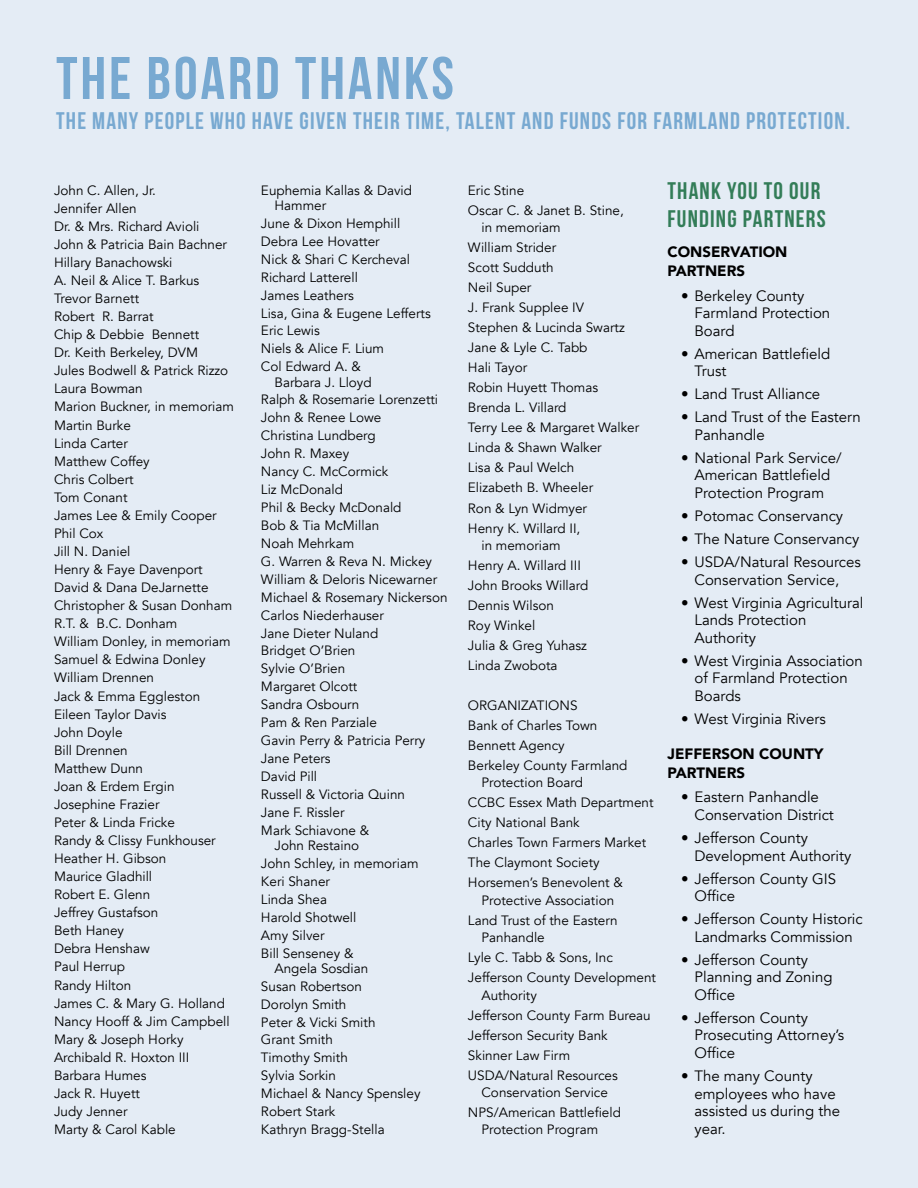
<style>
.page{position:relative;width:918px;height:1188px;background:#e4ecf5}
.page>*{position:absolute;margin:0;border:0;box-sizing:border-box;transform-origin:0 0}
.t1{font:700 60px "Bebas Neue";letter-spacing:.05em;color:#78a9d1}
.t2{font:700 24px "Bebas Neue";letter-spacing:.05em;color:#78a9d1}
.t3{font:700 24px/28px "Bebas Neue";letter-spacing:.05em;color:#337d58}
.t4{font:15px/17.5px "Avenir";color:#000}
.t5{font:900 15px/19px "Avenir";color:#000}
.t6{font:13.5px/18px "Avenir";color:#000}
</style>
<div class="page">
<h1 class="t1" style="left:56px;top:45px;width:399px">THE BOARD THANKS</h1>
<h2 class="t2" style="left:56px;top:108px;width:796px">THE MANY PEOPLE WHO HAVE GIVEN THEIR TIME, TALENT AND FUNDS FOR FARMLAND PROTECTION.</h2>
<p class="t6" style="left:54px;top:181px;width:182px">John C. Allen, Jr.<br>Jennifer Allen<br>Dr. &amp; Mrs. Richard Avioli<br>John &amp; Patricia Bain Bachner<br>Hillary Banachowski<br>A. Neil &amp; Alice T. Barkus<br>Trevor Barnett<br>Robert R. Barrat<br>Chip &amp; Debbie Bennett<br>Dr. Keith Berkeley, DVM<br>Jules Bodwell &amp; Patrick Rizzo<br>Laura Bowman<br>Marion Buckner, in memoriam<br>Martin Burke<br>Linda Carter<br>Matthew Coffey<br>Chris Colbert<br>Tom Conant<br>James Lee &amp; Emily Cooper<br>Phil Cox<br>Jill N. Daniel<br>Henry &amp; Faye Davenport<br>David &amp; Dana DeJarnette<br>Christopher &amp; Susan Donham<br>R.T. &amp; B.C. Donham<br>William Donley, in memoriam<br>Samuel &amp; Edwina Donley<br>William Drennen<br>Jack &amp; Emma Eggleston<br>Eileen Taylor Davis<br>John Doyle<br>Bill Drennen<br>Matthew Dunn<br>Joan &amp; Erdem Ergin<br>Josephine Frazier<br>Peter &amp; Linda Fricke<br>Randy &amp; Clissy Funkhouser<br>Heather H. Gibson<br>Maurice Gladhill<br>Robert E. Glenn<br>Jeffrey Gustafson<br>Beth Haney<br>Debra Henshaw<br>Paul Herrup<br>Randy Hilton<br>James C. &amp; Mary G. Holland<br>Nancy Hooff &amp; Jim Campbell<br>Mary &amp; Joseph Horky<br>Archibald R. Hoxton III<br>Barbara Humes<br>Jack R. Huyett<br>Judy Jenner<br>Marty &amp; Carol Kable</p>
<p class="t6" style="left:274px;top:183px;width:139px;line-height:15.3px;text-indent:-14px">Euphemia Kallas &amp; David<br>Hammer</p>
<p class="t6" style="left:261px;top:215px;width:171px">June &amp; Dixon Hemphill<br>Debra Lee Hovatter<br>Nick &amp; Shari C Kercheval<br>Richard Latterell<br>James Leathers<br>Lisa, Gina &amp; Eugene Lefferts<br>Eric Lewis<br>Niels &amp; Alice F. Lium<br>Col Edward A. &amp;</p>
<p class="t6" style="left:261px;top:373px;width:188px;text-indent:14px">Barbara J. Lloyd<br>Ralph &amp; Rosemarie Lorenzetti<br>John &amp; Renee Lowe<br>Christina Lundberg<br>John R. Maxey<br>Nancy C. McCormick<br>Liz McDonald<br>Phil &amp; Becky McDonald<br>Bob &amp; Tia McMillan<br>Noah Mehrkam<br>G. Warren &amp; Reva N. Mickey<br>William &amp; Deloris Nicewarner<br>Michael &amp; Rosemary Nickerson<br>Carlos Niederhauser<br>Jane Dieter Nuland<br>Bridget O’Brien<br>Sylvie O’Brien<br>Margaret Olcott<br>Sandra Osbourn<br>Pam &amp; Ren Parziale<br>Gavin Perry &amp; Patricia Perry<br>Jane Peters<br>David Pill<br>Russell &amp; Victoria Quinn<br>Jane F. Rissler<br>Mark Schiavone &amp;</p>
<p class="t6" style="left:261px;top:837px;width:159px;text-indent:14px">John Restaino<br>John Schley, in memoriam<br>Keri Shaner<br>Linda Shea<br>Harold Shotwell<br>Amy Silver<br>Bill Senseney &amp;</p>
<p class="t6" style="left:261px;top:959px;width:161px;text-indent:14px">Angela Sosdian<br>Susan Robertson<br>Dorolyn Smith<br>Peter &amp; Vicki Smith<br>Grant Smith<br>Timothy Smith<br>Sylvia Sorkin<br>Michael &amp; Nancy Spensley<br>Robert Stark<br>Kathryn Bragg-Stella</p>
<p class="t6" style="left:468px;top:180px;width:157px;line-height:20px">Eric Stine<br>Oscar C. &amp; Janet B. Stine,</p>
<p class="t6" style="left:468px;top:218px;width:173px;line-height:20px;text-indent:14px">in memoriam<br>William Strider<br>Scott Sudduth<br>Neil Super<br>J. Frank Supplee IV<br>Stephen &amp; Lucinda Swartz<br>Jane &amp; Lyle C. Tabb<br>Hali Tayor<br>Robin Huyett Thomas<br>Brenda L. Villard<br>Terry Lee &amp; Margaret Walker<br>Linda &amp; Shawn Walker<br>Lisa &amp; Paul Welch<br>Elizabeth B. Wheeler<br>Ron &amp; Lyn Widmyer<br>Henry K. Willard II,</p>
<p class="t6" style="left:468px;top:535px;width:122px;line-height:20px;text-indent:14px">in memoriam<br>Henry A. Willard III<br>John Brooks Willard<br>Dennis Wilson<br>Roy Winkel<br>Julia &amp; Greg Yuhasz<br>Linda Zwobota</p>
<p class="t6" style="left:468px;top:696px;width:161px;line-height:20px">ORGANIZATIONS<br>Bank of Charles Town<br>Bennett Agency<br>Berkeley County Farmland</p>
<p class="t6" style="left:468px;top:773px;width:187px;line-height:20px;text-indent:14px">Protection Board<br>CCBC Essex Math Department<br>City National Bank<br>Charles Town Farmers Market<br>The Claymont Society<br>Horsemen’s Benevolent &amp;</p>
<p class="t6" style="left:468px;top:890px;width:151px;line-height:20px;text-align:right">Protective Association<br>Land Trust of the Eastern</p>
<p class="t6" style="left:468px;top:928px;width:190px;line-height:20px;text-indent:14px">Panhandle<br>Lyle C. Tabb &amp; Sons, Inc<br>Jefferson County Development</p>
<p class="t6" style="left:468px;top:985px;width:184px;line-height:20px;text-indent:14px">Authority<br>Jefferson County Farm Bureau<br>Jefferson Security Bank<br>Skinner Law Firm<br>USDA/Natural Resources</p>
<p class="t6" style="left:468px;top:1083px;width:154px;line-height:20px;text-align:center">Conservation Service<br>NPS/American Battlefield</p>
<p class="t6" style="left:481px;top:1121px;width:118px">Protection Program</p>
<h2 class="t3" style="left:668px;top:177px;width:160px">THANK YOU TO OUR<br>FUNDING PARTNERS</h2>
<p class="t5" style="left:668px;top:242px;width:121px">CONSERVATION<br>PARTNERS</p>
<p class="t4" style="left:694px;top:287px;width:137px;text-indent:-14px">• Berkeley County<br>Farmland Protection<br>Board</p>
<p class="t4" style="left:694px;top:345px;width:137px;text-indent:-14px">• American Battlefield<br>Trust</p>
<p class="t4" style="left:681px;top:386px;width:141px">• Land Trust Alliance</p>
<p class="t4" style="left:694px;top:409px;width:168px;text-indent:-14px">• Land Trust of the Eastern<br>Panhandle</p>
<p class="t4" style="left:681px;top:449px;width:162px;text-align:center">• National Park Service/<br>American Battlefield<br>Protection Program</p>
<p class="t4" style="left:681px;top:507px;width:164px">• Potomac Conservancy</p>
<p class="t4" style="left:681px;top:530px;width:180px">• The Nature Conservancy</p>
<p class="t4" style="left:681px;top:553px;width:181px;text-align:center">• USDA/Natural Resources<br>Conservation Service,</p>
<p class="t4" style="left:694px;top:594px;width:170px;text-indent:-14px">• West Virginia Agricultural<br>Lands Protection<br>Authority</p>
<p class="t4" style="left:694px;top:652px;width:170px;text-indent:-14px">• West Virginia Association of Farmland Protection<br>Boards</p>
<p class="t4" style="left:681px;top:710px;width:146px">• West Virginia Rivers</p>
<p class="t5" style="left:668px;top:744px;width:158px">JEFFERSON COUNTY<br>PARTNERS</p>
<p class="t4" style="left:694px;top:789px;width:141px;text-indent:-14px">• Eastern Panhandle<br>Conservation District</p>
<p class="t4" style="left:694px;top:829px;width:158px;text-indent:-14px">• Jefferson County<br>Development Authority</p>
<p class="t4" style="left:694px;top:870px;width:143px;text-indent:-14px">• Jefferson County GIS<br>Office</p>
<p class="t4" style="left:681px;top:911px;width:183px;text-align:center">• Jefferson County Historic<br>Landmarks Commission</p>
<p class="t4" style="left:694px;top:951px;width:140px;text-indent:-14px">• Jefferson County<br>Planning and Zoning<br>Office</p>
<p class="t4" style="left:694px;top:1009px;width:151px;text-indent:-14px">• Jefferson County<br>Prosecuting Attorney’s<br>Office</p>
<p class="t4" style="left:694px;top:1067px;width:147px;text-indent:-14px">• The many County employees who have assisted us during the year.</p>
</div>
